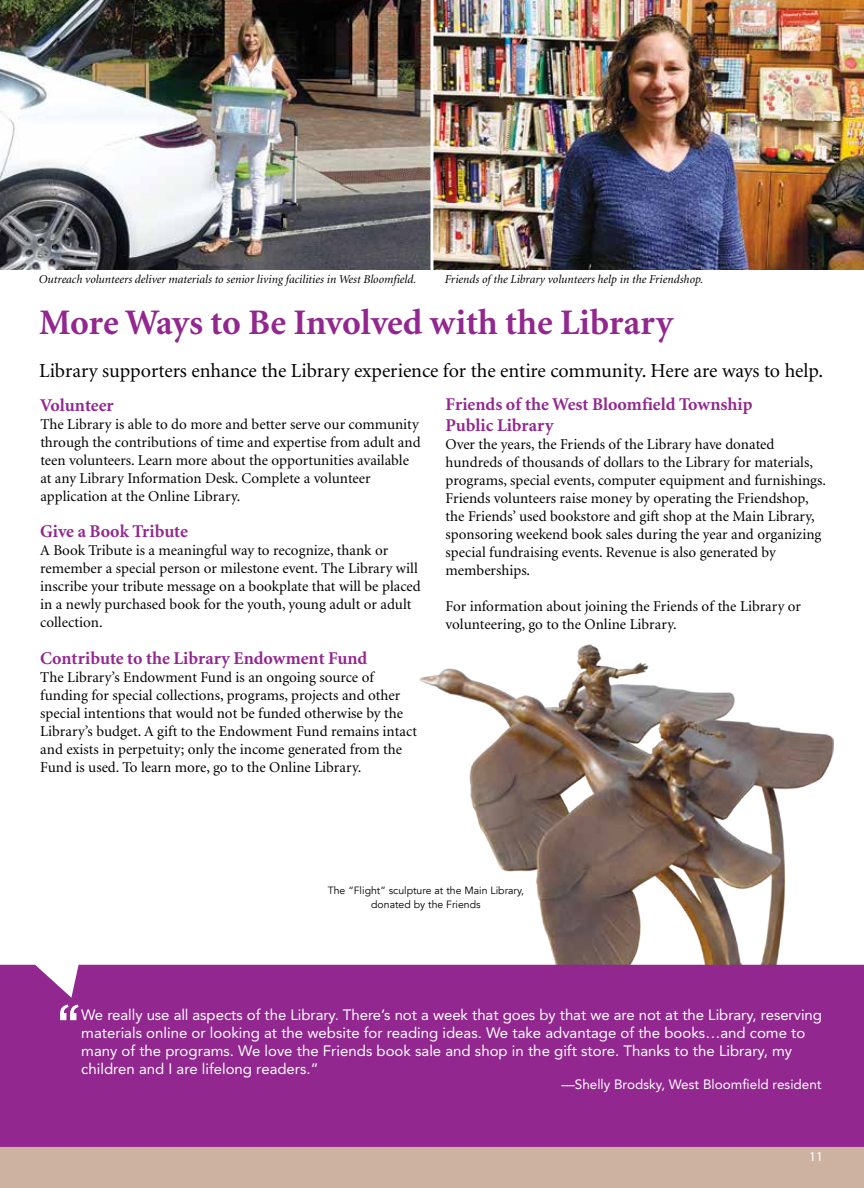
<style>
.page{position:relative;width:864px;height:1188px;background:#fff}
.page>*{position:absolute;margin:0;border:0;box-sizing:border-box;transform-origin:0 0}
.t1{font:69px "Gotham";color:#fff}
.t2{font:700 36px "Minion";color:#92278f}
.t3{font:19.8px "Minion";color:#000}
.t4{font:700 18px/21px "Minion";color:#92278f}
.t5{font:15px/18px "Minion";color:#000}
.t6{font:15px/18px "Avenir";color:#fff}
.t7{font:13.5px "Avenir";color:#fff}
.t8{font:13.5px "Myriad Pro";color:#fff}
.t9{font:italic 12px "Minion";color:#000}
.t10{font:10.5px/13.5px "Avenir";color:#000;text-align:center}
</style>
<div class="page">
<img style="left:419px;top:644px;width:415px;height:321px">
<div style="left:0;top:1134px;width:864px;height:54px;background:#cdb1a1"></div>
<div style="left:0;top:965px;width:864px;height:182px;background:#92278f"></div>
<svg style="left:7px;top:964px;width:83px;height:34px"></svg>
<img style="left:0;top:0;width:864px;height:270px">
<hr style="left:430px;top:0;width:3px;height:281px;background:#fff">
<p class="t9" style="left:39px;top:274px;width:379px">Outreach volunteers deliver materials to senior living facilities in West Bloomfield.</p>
<p class="t9" style="left:445px;top:274px;width:260px">Friends of the Library volunteers help in the Friendshop.</p>
<h2 class="t2" style="left:39px;top:304px;width:635px">More Ways to Be Involved with the Library</h2>
<h3 class="t3" style="left:39px;top:361px;width:786px">Library supporters enhance the Library experience for the entire community. Here are ways to help.</h3>
<p class="t4" style="left:40px;top:395px;width:75px">Volunteer</p>
<p class="t5" style="left:40px;top:416px;width:382px">The Library is able to do more and better serve our community through the contributions of time and expertise from adult and teen volunteers. Learn more about the opportunities available at any Library Information Desk. Complete a volunteer application at the Online Library.</p>
<p class="t4" style="left:40px;top:521px;width:149px">Give a Book Tribute</p>
<p class="t5" style="left:40px;top:542px;width:382px">A Book Tribute is a meaningful way to recognize, thank or remember a special person or milestone event. The Library will inscribe your tribute message on a bookplate that will be placed in a newly purchased book for the youth, young adult or adult collection.</p>
<p class="t4" style="left:40px;top:649px;width:329px">Contribute to the Library Endowment Fund</p>
<p class="t5" style="left:40px;top:669px;width:378px">The Library’s Endowment Fund is an ongoing source of funding for special collections, programs, projects and other special intentions that would not be funded otherwise by the Library’s budget. A gift to the Endowment Fund remains intact and exists in perpetuity; only the income generated from the Fund is used. To learn more, go to the Online Library.</p>
<p class="t4" style="left:446px;top:394px;width:308px">Friends of the West Bloomfield Township<br>Public Library</p>
<p class="t5" style="left:446px;top:436px;width:382px">Over the years, the Friends of the Library have donated hundreds of thousands of dollars to the Library for materials, programs, special events, computer equipment and furnishings.<br>Friends volunteers raise money by operating the Friendshop, the Friends’ used bookstore and gift shop at the Main Library, sponsoring weekend book sales during the year and organizing special fundraising events. Revenue is also generated by memberships.</p>
<p class="t5" style="left:446px;top:598px;width:357px">For information about joining the Friends of the Library or volunteering, go to the Online Library.</p>
<p class="t10" style="left:328px;top:884px;width:198px">The “Flight” sculpture at the Main Library, donated by the Friends</p>
<h1 class="t1" style="left:82px;top:1082px;width:28px;rotate:-180deg">,,</h1>
<p class="t6" style="left:81px;top:1006px;width:742px">We really use all aspects of the Library. There’s not a week that goes by that we are not at the Library, reserving materials online or looking at the website for reading ideas. We take advantage of the books…and come to many of the programs. We love the Friends book sale and shop in the gift store. Thanks to the Library, my children and I are lifelong readers.”</p>
<p class="t7" style="left:561px;top:1076px;width:262px">—Shelly Brodsky, West Bloomfield resident</p>
<p class="t8" style="left:809px;top:1148px;width:15px">11</p>
</div>
